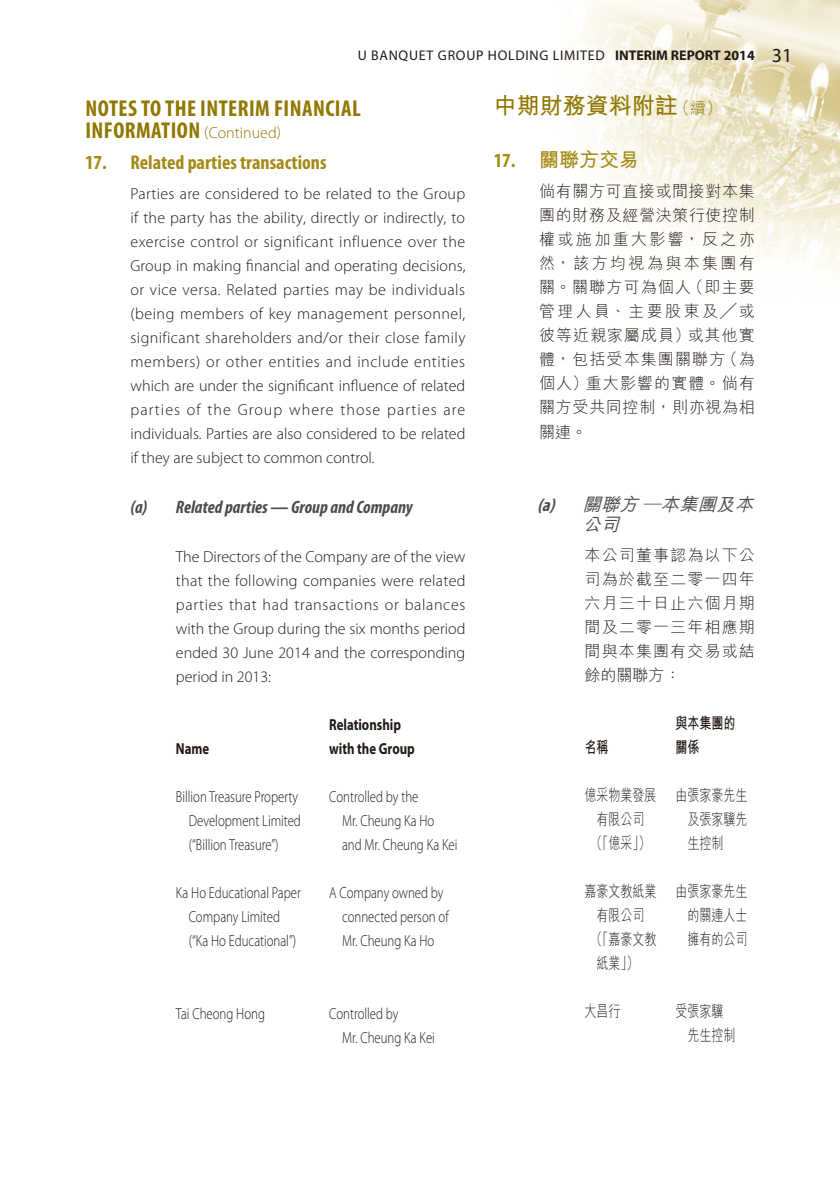
<style>
.page{position:relative;width:840px;height:1191px;background:#fff}
.page>*{position:absolute;margin:0;border:0;box-sizing:border-box;transform-origin:0 0}
.t1{font:700 condensed 23px "Myriad Pro";letter-spacing:.02em;color:#917800}
.t2{font:700 23px "M Hei HK";color:#917800}
.t3{font:700 condensed 20px "Myriad Pro";color:#a38b16}
.t4{font:700 20px "M Hei HK";color:#a38b16}
.t5{font:italic 700 condensed 18px "Myriad Pro";color:#4d4a4a}
.t6{font:italic 500 18px/20px "M Hei HK";color:#4d4a4a}
.t7{font:300 16px/24px "Myriad Pro";color:#231916;text-align:justify}
.t8{font:300 16px/24px "Myriad Pro";color:#231916;scale:.8 1}
.t9{font:300 16px/24px "M Hei HK";letter-spacing:.04em;color:#231916;text-align:justify}
.t10{font:300 16px/24px "M Hei HK";color:#231916;scale:.75 1}
.t11{font:300 16px "M Hei HK";letter-spacing:.04em;color:#231916;scale:.75 1}
.t12{font:700 16px "Myriad Pro";color:#231916;scale:.8 1}
.t13{font:300 16px "Myriad Pro";color:#917800}
.t14{font:700 16px "M Hei HK";color:#231916;scale:.75 1}
.t15{font:14px "Myriad Pro";letter-spacing:.05em;color:#231916}
.s1{font-weight:700}
.s2{font-size:20px}
.s3{font-weight:700;font-stretch:condensed;font-size:23px}
.s4{font-weight:300;font-size:16px}
.s5{font-family:"Myriad Pro";font-stretch:condensed}
.s6{font-family:"Myriad Pro";font-weight:700;font-stretch:condensed}
</style>
<div class="page">
<img style="left:574px;top:0;width:265px;height:272px">
<p class="t15" style="left:357px;top:47px;width:436px">U BANQUET GROUP HOLDING LIMITED <span class="s1">INTERIM REPORT 2014</span> <span class="s2">31</span></p>
<h1 class="t1" style="left:85px;top:94px;width:12px">NOTES</h1>
<h1 class="t1" style="left:141px;top:94px;width:77px">TO THE INTER</h1>
<h1 class="t1" style="left:249px;top:94px;width:103px">IM FINANCIAL</h1>
<h1 class="t1" style="left:85px;top:116px;width:19px">INFORMAT</h1>
<p class="t13" style="left:170px;top:123px;width:112px"><span class="s3">ION</span> (Continued)</p>
<p class="t3" style="left:85px;top:150px;width:243px">17. Related parties transactions</p>
<p class="t7" style="left:130px;top:181px;width:336px">Parties are considered to be related to the Group if the party has the ability, directly or indirectly, to exercise control or significant influence over the Group in making financial and operating decisions, or vice versa. Related parties may be individuals (being members of key management personnel, significant shareholders and/or their close family members) or other entities and include entities which are under the significant influence of related parties of the Group where those parties are individuals. Parties are also considered to be related if they are subject to common control.</p>
<p class="t5" style="left:130px;top:495px;width:283px">(a) Related parties — Group and Company</p>
<p class="t7" style="left:176px;top:545px;width:291px">The Directors of the Company are of the view that the following companies were related parties that had transactions or balances with the Group during the six months period ended 30 June 2014 and the corresponding period in 2013:</p>
<p class="t12" style="left:329px;top:714px;width:91px">Relationship</p>
<p class="t12" style="left:176px;top:738px;width:43px">Name</p>
<p class="t12" style="left:329px;top:738px;width:108px">with the Group</p>
<p class="t8" style="left:176px;top:785px;width:154px">Billion Treasure Property</p>
<p class="t8" style="left:329px;top:785px;width:113px">Controlled by the</p>
<p class="t8" style="left:189px;top:809px;width:142px">Development Limited</p>
<p class="t8" style="left:342px;top:809px;width:117px">Mr. Cheung Ka Ho</p>
<p class="t8" style="left:189px;top:833px;width:114px">(“Billion Treasure”)</p>
<p class="t8" style="left:342px;top:833px;width:146px">and Mr. Cheung Ka Kei</p>
<p class="t8" style="left:176px;top:881px;width:157px">Ka Ho Educational Paper</p>
<p class="t8" style="left:329px;top:881px;width:144px">A Company owned by</p>
<p class="t8" style="left:189px;top:905px;width:115px">Company Limited</p>
<p class="t8" style="left:342px;top:905px;width:135px">connected person of</p>
<p class="t8" style="left:189px;top:929px;width:136px">(“Ka Ho Educational”)</p>
<p class="t8" style="left:342px;top:929px;width:117px">Mr. Cheung Ka Ho</p>
<p class="t8" style="left:176px;top:1001px;width:113px">Tai Cheong Hong</p>
<p class="t8" style="left:342px;top:1001px;width:118px;text-indent:-13px">Controlled by<br>Mr. Cheung Ka Kei</p>
<h1 class="t2" style="left:493px;top:89px;width:229px">中期財務資料附註<span class="s4">（續）</span></h1>
<p class="t4" style="left:493px;top:145px;width:147px"><span class="s5">17.</span> 關聯方交易</p>
<p class="t9" style="left:538px;top:179px;width:217px">倘有關方可直接或間接對本集團的財務及經營決策行使控制權或施加重大影響，反之亦然，該方均視為與本集團有關。關聯方可為個人（即主要管理人員、主要股東及╱或彼等近親家屬成員）或其他實體，包括受本集團關聯方（為個人）重大影響的實體。倘有關方受共同控制，則亦視為相關連。</p>
<p class="t6" style="left:582px;top:493px;width:178px;text-indent:-45px"><span class="s6">(a)</span> 關聯方 —本集團及本公司</p>
<p class="t9" style="left:584px;top:543px;width:172px">本公司董事認為以下公司為於截至二零一四年六月三十日止六個月期間及二零一三年相應期間與本集團有交易或結餘的關聯方：</p>
<p class="t14" style="left:675px;top:711px;width:81px">與本集團的</p>
<p class="t14" style="left:584px;top:735px;width:33px">名稱</p>
<p class="t14" style="left:675px;top:735px;width:33px">關係</p>
<p class="t10" style="left:596px;top:783px;width:202px;text-indent:-12px">億采物業發展 由張家豪先生有限公司</p>
<p class="t11" style="left:687px;top:811px;width:81px">及張家驥先</p>
<p class="t11" style="left:590px;top:835px;width:81px">（「億采」）</p>
<p class="t11" style="left:687px;top:835px;width:49px">生控制</p>
<p class="t10" style="left:596px;top:879px;width:202px;text-indent:-12px">嘉豪文教紙業 由張家豪先生有限公司</p>
<p class="t11" style="left:687px;top:907px;width:81px">的關連人士</p>
<p class="t11" style="left:590px;top:931px;width:89px">（「嘉豪文教</p>
<p class="t11" style="left:687px;top:931px;width:81px">擁有的公司</p>
<p class="t11" style="left:596px;top:955px;width:57px">紙業」）</p>
<p class="t11" style="left:584px;top:1003px;width:49px">大昌行</p>
<p class="t10" style="left:687px;top:999px;width:65px;text-indent:-12px">受張家驥先生控制</p>
</div>
